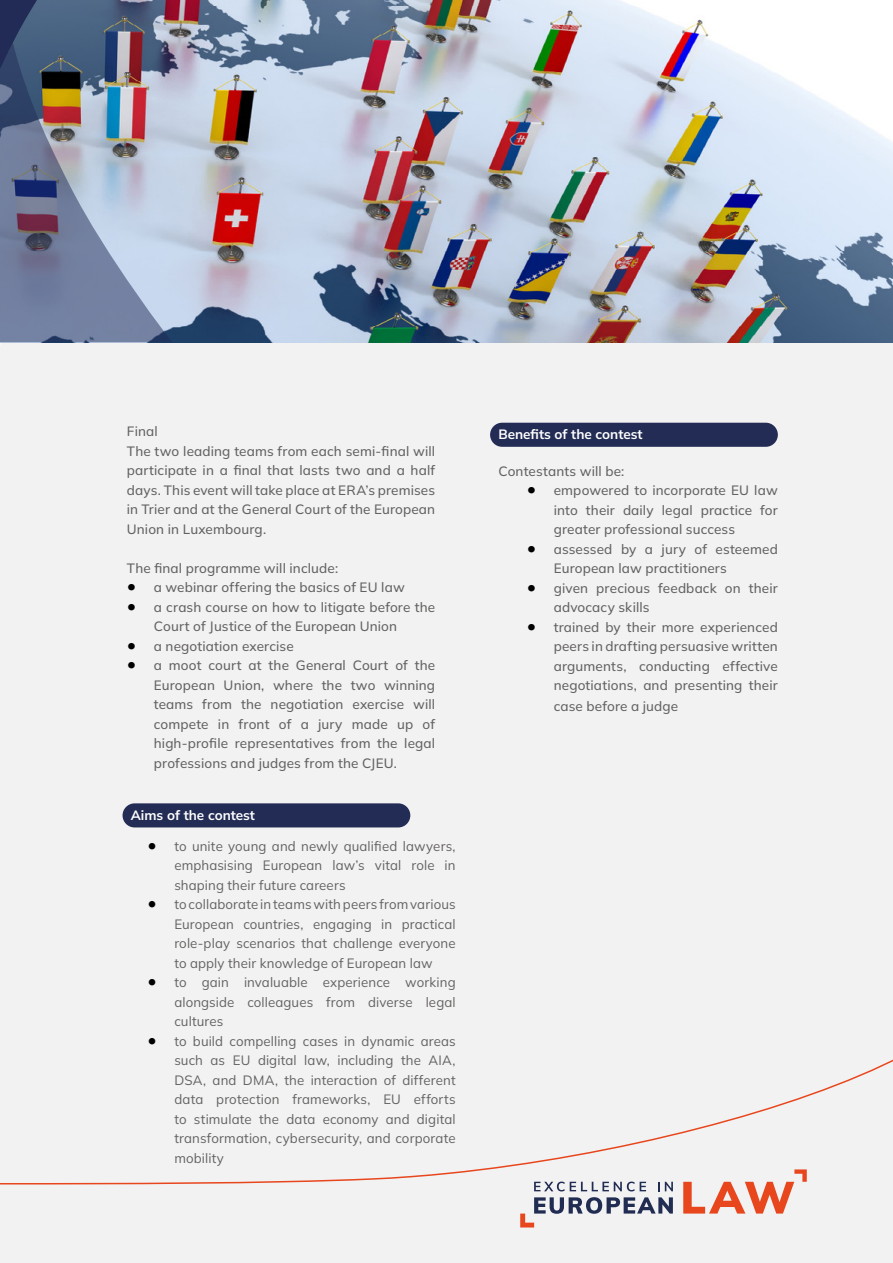
<style>
.page{position:relative;width:893px;height:1263px;background:#fff}
.page>*{position:absolute;margin:0;border:0;box-sizing:border-box;transform-origin:0 0}
.t1{font:500 13.5px/19.5px "Mulish";letter-spacing:.01em;color:#646261}
.t2{font:13.5px/19.5px "Mulish";letter-spacing:.01em;color:#646261;text-align:justify}
.t3{font:700 13.5px "Mulish";color:#fff}
.s1{font-size:18px;color:#000}
</style>
<div class="page">
<div style="left:0;top:342px;width:893px;height:921px;background:#f2f2f2"></div>
<img style="left:172px;top:0;width:721px;height:342px">
<svg style="left:123px;top:0;width:49px;height:342px;background:#a7a6ba"></svg>
<svg style="left:0;top:0;width:123px;height:342px;background:#6d7992"></svg>
<div style="left:123px;top:803px;width:287px;height:24px;background:#222c54;border-radius:12px"></div>
<div style="left:0;top:1053px;width:893px;height:132px;background:#f2f2f2"></div>
<svg style="left:534px;top:1181px;width:112px;height:10px"></svg>
<svg style="left:665px;top:1182px;width:8px;height:9px"></svg>
<svg style="left:683px;top:1169px;width:124px;height:44px"></svg>
<svg style="left:520px;top:1197px;width:153px;height:30px"></svg>
<div style="left:490px;top:423px;width:288px;height:24px;background:#222c54;border-radius:12px"></div>
<p class="t1" style="left:127px;top:421px;width:310px">Final<br>The two leading teams from each semi-final will participate in a final that lasts two and a half days. This event will take place at ERA’s premises in Trier and at the General Court of the European Union in Luxembourg.</p>
<p class="t1" style="left:127px;top:558px;width:213px">The final programme will include:</p>
<p class="t1" style="left:127px;top:577px;width:279px"><span class="s1">•</span> a webinar offering the basics of EU law</p>
<p class="t1" style="left:154px;top:597px;width:283px;text-indent:-27px"><span class="s1">•</span> a crash course on how to litigate before the<br>Court of Justice of the European Union</p>
<p class="t1" style="left:127px;top:636px;width:168px"><span class="s1">•</span> a negotiation exercise</p>
<p class="t1" style="left:154px;top:655px;width:283px;text-align:justify;text-indent:-27px"><span class="s1">•</span> a moot court at the General Court of the European Union, where the two winning teams from the negotiation exercise will compete in front of a jury made up of high-profile representatives from the legal professions and judges from the CJEU.</p>
<p class="t3" style="left:131px;top:806px;width:126px">Aims of the contest</p>
<p class="t2" style="left:174px;top:836px;width:283px;text-indent:-27px"><span class="s1">•</span> to unite young and newly qualified lawyers, emphasising European law’s vital role in shaping their future careers</p>
<p class="t2" style="left:174px;top:894px;width:283px;text-indent:-27px"><span class="s1">•</span> to collaborate in teams with peers from various European countries, engaging in practical role-play scenarios that challenge everyone to apply their knowledge of European law</p>
<p class="t2" style="left:174px;top:972px;width:283px;text-indent:-27px"><span class="s1">•</span> to gain invaluable experience working alongside colleagues from diverse legal cultures</p>
<p class="t2" style="left:174px;top:1031px;width:283px;text-indent:-27px"><span class="s1">•</span> to build compelling cases in dynamic areas such as EU digital law, including the AIA, DSA, and DMA, the interaction of different data protection frameworks, EU efforts to stimulate the data economy and digital transformation, cybersecurity, and corporate mobility</p>
<p class="t3" style="left:498px;top:425px;width:146px">Benefits of the contest</p>
<p class="t1" style="left:498px;top:461px;width:127px">Contestants will be:</p>
<p class="t1" style="left:554px;top:480px;width:226px;text-align:justify;text-indent:-27px"><span class="s1">•</span> empowered to incorporate EU law into their daily legal practice for greater professional success</p>
<p class="t1" style="left:554px;top:539px;width:226px;text-indent:-27px"><span class="s1">•</span> assessed by a jury of esteemed<br>European law practitioners</p>
<p class="t1" style="left:554px;top:578px;width:226px;text-indent:-27px"><span class="s1">•</span> given precious feedback on their advocacy skills</p>
<p class="t1" style="left:554px;top:617px;width:226px;text-align:justify;text-indent:-27px"><span class="s1">•</span> trained by their more experienced peers in drafting persuasive written arguments, conducting effective negotiations, and presenting their</p>
<p class="t1" style="left:554px;top:696px;width:126px">case before a judge</p>
</div>
